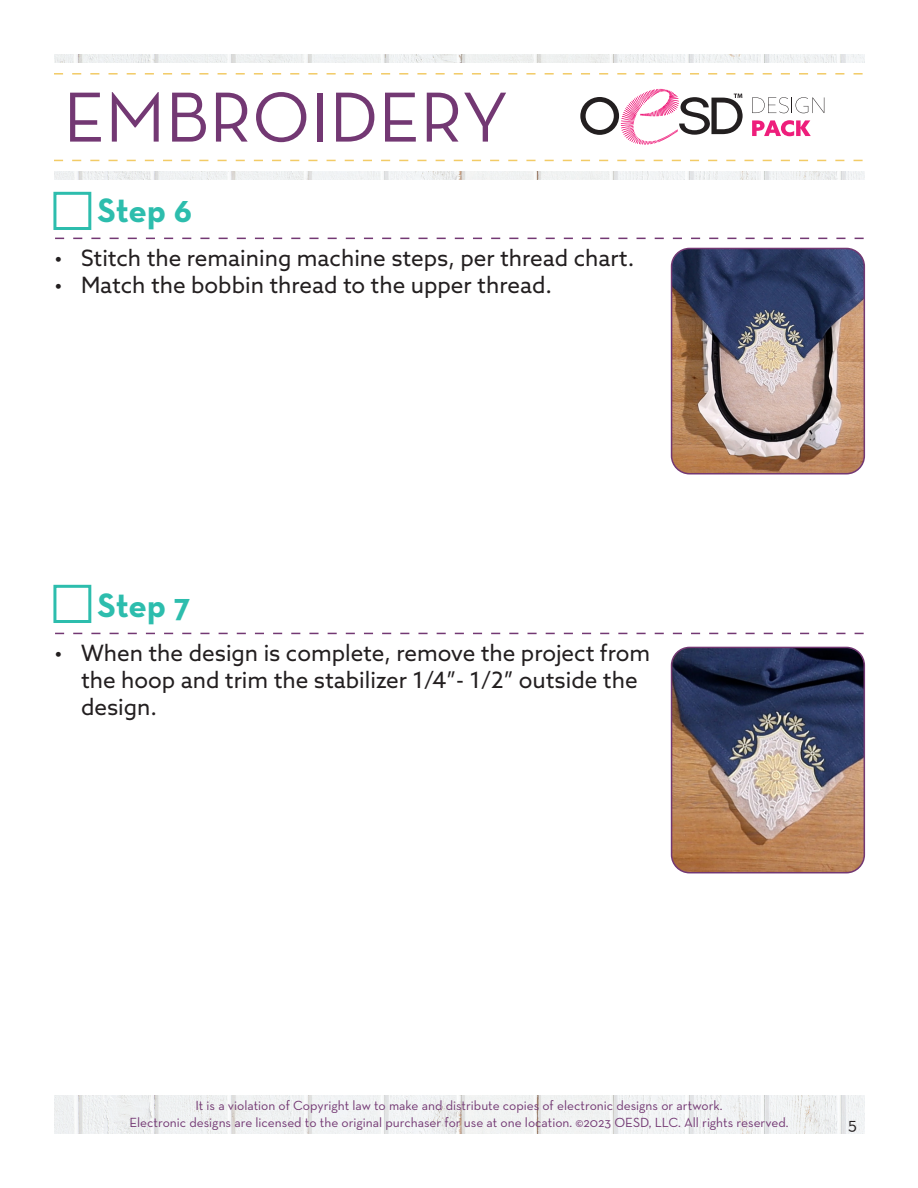
<style>
.page{position:relative;width:918px;height:1188px;background:#fff}
.page>*{position:absolute;margin:0;border:0;box-sizing:border-box;transform-origin:0 0}
.t1{font:72px "Neutra Text";color:#733873}
.t2{font:700 34.5px "Neutra Text";letter-spacing:-.01em;color:#2dbdad}
.t3{font:22.5px/27px "Azo Sans";color:#231f20}
.t4{font:18px "Neutra Text";color:#231f20}
.t5{font:13.5px "Neutra Text";color:#733873}
</style>
<div class="page">
<img style="left:54px;top:1096px;width:810px;height:38px">
<img style="left:54px;top:54px;width:810px;height:126px">
<div style="left:29px;top:63px;width:863px;height:108px;background:#fff"></div>
<svg style="left:54px;top:73px;width:809px;height:2px"></svg>
<svg style="left:54px;top:160px;width:809px;height:1px"></svg>
<svg style="left:55px;top:238px;width:809px;height:1px"></svg>
<img style="left:672px;top:248px;width:192px;height:226px">
<div style="left:671px;top:248px;width:194px;height:226px;border:2px solid #733873;border-radius:18px"></div>
<svg style="left:55px;top:633px;width:809px;height:1px"></svg>
<img style="left:672px;top:647px;width:192px;height:226px">
<div style="left:671px;top:647px;width:194px;height:226px;border:2px solid #733873;border-radius:18px"></div>
<div style="left:53px;top:192px;width:38px;height:38px;border:3px solid #2dbdad"></div>
<div style="left:53px;top:585px;width:38px;height:38px;border:3px solid #2dbdad"></div>
<svg style="left:580px;top:89px;width:163px;height:56px"></svg>
<svg style="left:752px;top:97px;width:72px;height:16px"></svg>
<svg style="left:752px;top:120px;width:59px;height:16px"></svg>
<p class="t1" style="left:63px;top:73px;width:447px">EMBROIDERY</p>
<p class="t2" style="left:98px;top:188px;width:96px">Step 6</p>
<p class="t3" style="left:54px;top:244px;width:582px">• Stitch the remaining machine steps, per thread chart.</p>
<p class="t3" style="left:54px;top:271px;width:500px">• Match the bobbin thread to the upper thread.</p>
<p class="t2" style="left:98px;top:583px;width:94px">Step 7</p>
<p class="t3" style="left:81px;top:639px;width:571px;text-indent:-27px">• When the design is complete, remove the project from the hoop and trim the stabilizer 1/4”- 1/2” outside the design.</p>
<p class="t5" style="left:195px;top:1098px;width:529px">It is a violation of Copyright law to make and distribute copies of electronic designs or artwork.</p>
<p class="t5" style="left:129px;top:1114px;width:661px">Electronic designs are licensed to the original purchaser for use at one location. ©2023 OESD, LLC. All rights reserved.</p>
<p class="t4" style="left:848px;top:1113px;width:10px">5</p>
</div>
